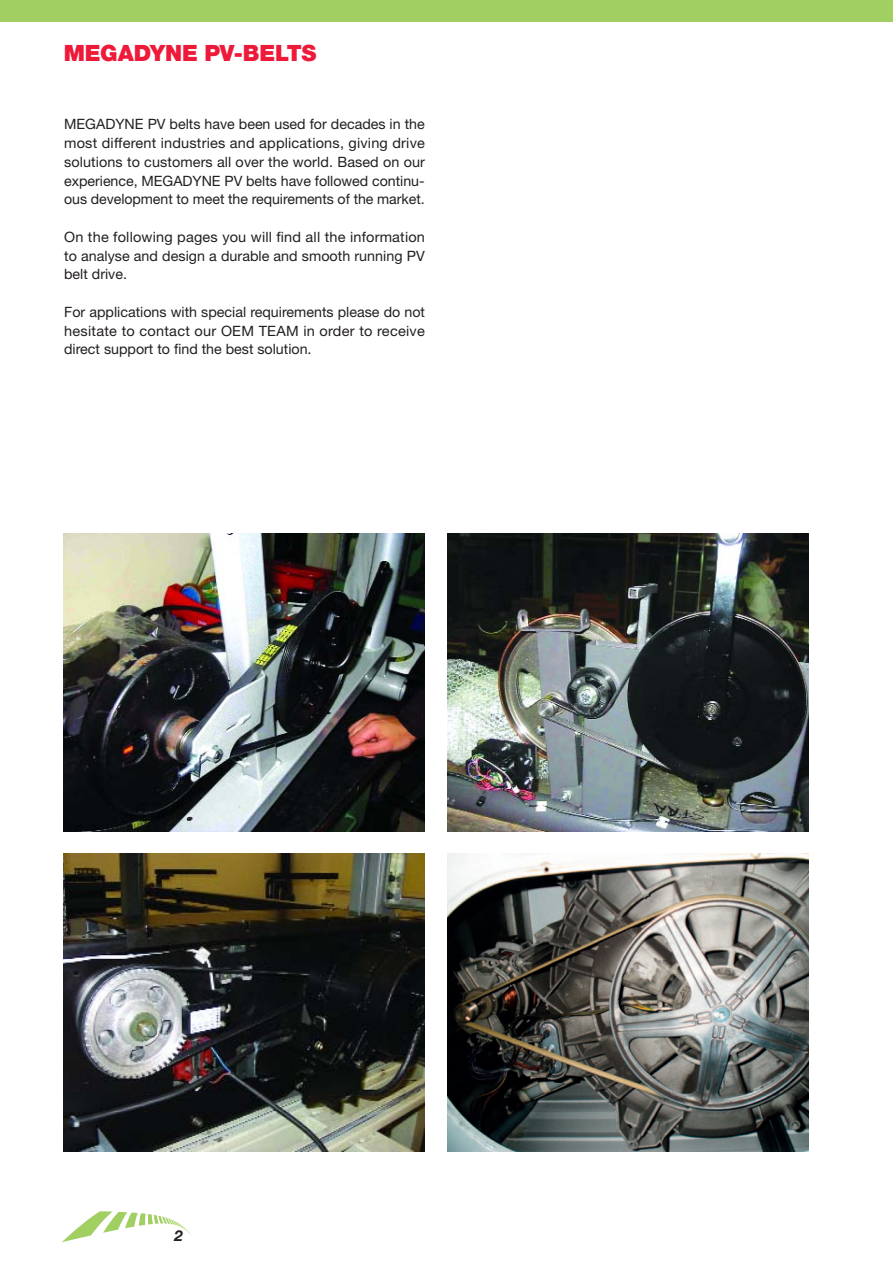
<style>
.page{position:relative;width:893px;height:1263px;background:#fff}
.page>*{position:absolute;margin:0;border:0;box-sizing:border-box;transform-origin:0 0}
.t1{font:900 22.5px "Helvetica Neue LT Std";letter-spacing:-.01em;color:#ed1a3a}
.t2{font:italic 700 15px "Helvetica Neue LT Std";color:#231f20}
.t3{font:14.25px/18.8px "Helvetica Neue LT Std";color:#231f20;text-align:justify}
</style>
<div class="page">
<img style="left:64px;top:854px;width:361px;height:297px">
<img style="left:64px;top:533px;width:361px;height:298px">
<img style="left:447px;top:854px;width:361px;height:297px">
<img style="left:447px;top:533px;width:361px;height:298px">
<div style="left:0;top:0;width:893px;height:21px;background:#a2cf62"></div>
<svg style="left:62px;top:1211px;width:130px;height:31px"></svg>
<h1 class="t1" style="left:64px;top:39px;width:254px">MEGADYNE PV-BELTS</h1>
<p class="t3" style="left:64px;top:115px;width:362px">MEGADYNE PV belts have been used for decades in the most different industries and applications, giving drive solutions to customers all over the world. Based on our experience, MEGADYNE PV belts have followed continu&shy;ous development to meet the requirements of the market.</p>
<p class="t3" style="left:64px;top:227px;width:362px">On the following pages you will find all the information to analyse and design a durable and smooth running PV belt drive.</p>
<p class="t3" style="left:64px;top:302px;width:362px">For applications with special requirements please do not hesitate to contact our OEM TEAM in order to receive direct support to find the best solution.</p>
<p class="t2" style="left:174px;top:1226px;width:10px">2</p>
</div>
